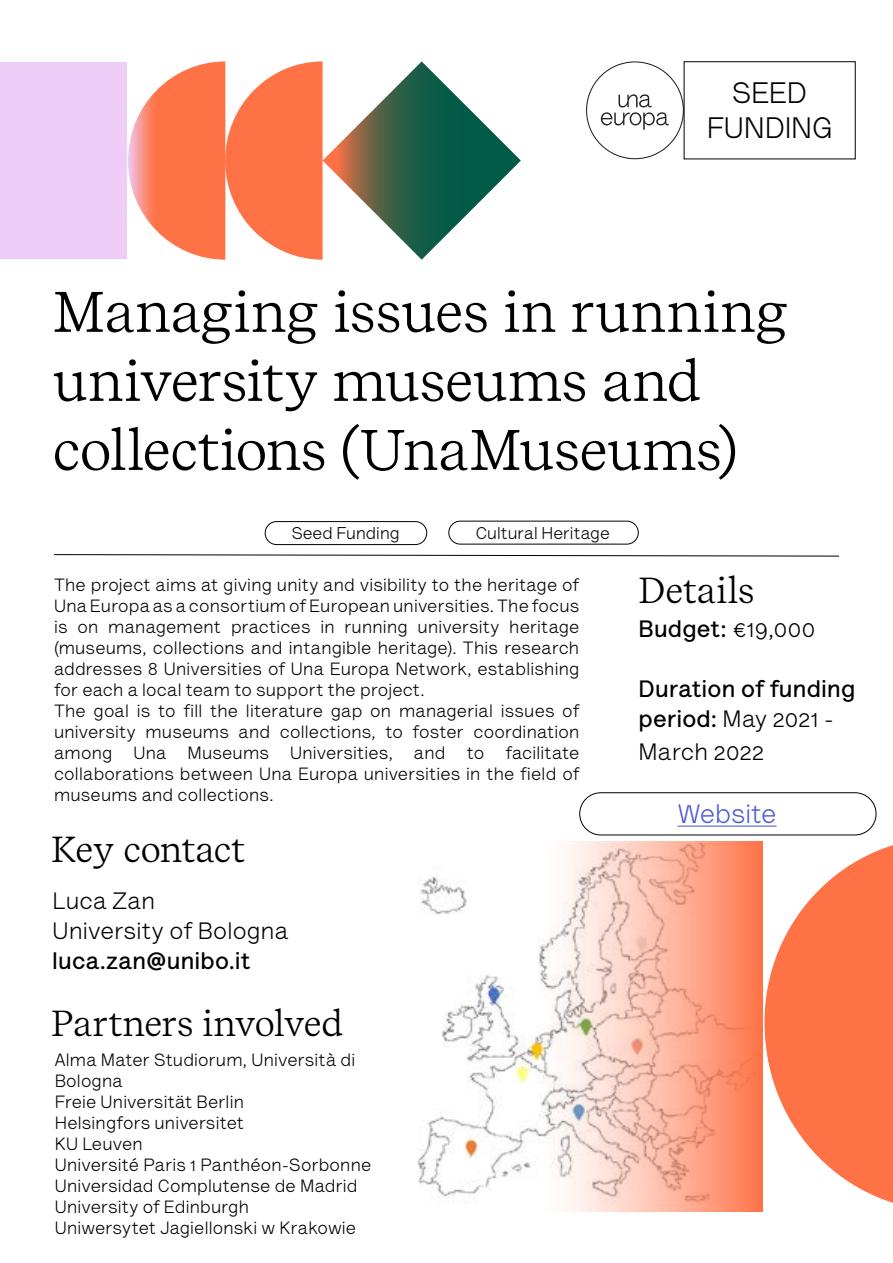
<style>
.page{position:relative;width:893px;height:1263px;background:#fff}
.page>*{position:absolute;margin:0;border:0;box-sizing:border-box;transform-origin:0 0}
.t1{font:57px/69px "Recife Text";letter-spacing:-.01em;color:#000}
.t2{font:36px "Recife Text";letter-spacing:-.015em;color:#000}
.t3{font:30px/34.8px "Lettera Text Std";letter-spacing:-.01em;color:#000;text-align:center}
.t4{font:27px "Lettera Text Std";color:#4f5cd6}
.t5{font:700 24px/30px "Lettera Text Std";letter-spacing:.01em;color:#000}
.t6{font:24px/30px "Lettera Text Std";letter-spacing:.01em;color:#000}
.t7{font:18px/21px "Lettera Text Std";letter-spacing:.01em;color:#000}
.t8{font:17.25px "Lettera Text Std";letter-spacing:.005em;color:#000}
.s1{font-weight:400}
</style>
<div class="page">
<svg style="left:128px;top:61px;width:393px;height:199px"></svg>
<div style="left:0;top:62px;width:127px;height:197px;background:#edccf7"></div>
<svg style="left:54px;top:554px;width:785px;height:3px"></svg>
<div style="left:265px;top:521px;width:162px;height:24px;border:1px solid #000;border-radius:11px"></div>
<svg style="left:601px;top:94px;width:68px;height:36px"></svg>
<div style="left:684px;top:61px;width:171px;height:98px;border:1px solid #000"></div>
<hr style="left:678px;top:825px;width:99px;height:2px;background:#4f5cd6">
<div style="left:579px;top:792px;width:297px;height:43px;border:1px solid #000;border-radius:21px"></div>
<div style="left:449px;top:521px;width:189px;height:23px;border:1px solid #000;border-radius:11px"></div>
<svg style="left:765px;top:845px;width:128px;height:358px;fill:#ff7246"></svg>
<svg style="left:417px;top:841px;width:346px;height:370px"></svg>
<h3 class="t3" style="left:707px;top:75px;width:127px">SEED<br>FUNDING</h3>
<h1 class="t1" style="left:53px;top:277px;width:737px">Managing issues in running university museums and collections (UnaMuseums)</h1>
<p class="t8" style="left:292px;top:523px;width:109px">Seed Funding</p>
<p class="t8" style="left:476px;top:523px;width:135px">Cultural Heritage</p>
<p class="t7" style="left:54px;top:574px;width:527px">The project aims at giving unity and visibility to the heritage of Una Europa as a consortium of European universities. The focus is on management practices in running university heritage (museums, collections and intangible heritage). This research addresses 8 Universities of Una Europa Network, establishing for each a local team to support the project.<br>The goal is to fill the literature gap on managerial issues of university museums and collections, to foster coordination among Una Museums Universities, and to facilitate collaborations between Una Europa universities in the field of museums and collections.</p>
<h2 class="t2" style="left:51px;top:823px;width:195px">Key contact</h2>
<h3 class="t6" style="left:53px;top:885px;width:237px">Luca Zan<br>University of Bologna</h3>
<h3 class="t5" style="left:53px;top:945px;width:199px">luca.zan@unibo.it</h3>
<h2 class="t2" style="left:51px;top:998px;width:294px">Partners involved</h2>
<p class="t7" style="left:55px;top:1049px;width:318px">Alma Mater Studiorum, Università di<br>Bologna<br>Freie Universität Berlin<br>Helsingfors universitet<br>KU Leuven<br>Université Paris 1 Panthéon-Sorbonne<br>Universidad Complutense de Madrid<br>University of Edinburgh<br>Uniwersytet Jagiellonski w Krakowie</p>
<h2 class="t2" style="left:638px;top:564px;width:118px">Details</h2>
<h3 class="t5" style="left:638px;top:613px;width:178px">Budget: <span class="s1">€19,000</span></h3>
<h3 class="t5" style="left:638px;top:673px;width:218px">Duration of funding period: <span class="s1">May 2021 -</span></h3>
<h3 class="t6" style="left:638px;top:736px;width:127px">March 2022</h3>
<h3 class="t4" style="left:678px;top:798px;width:100px">Website</h3>
</div>
